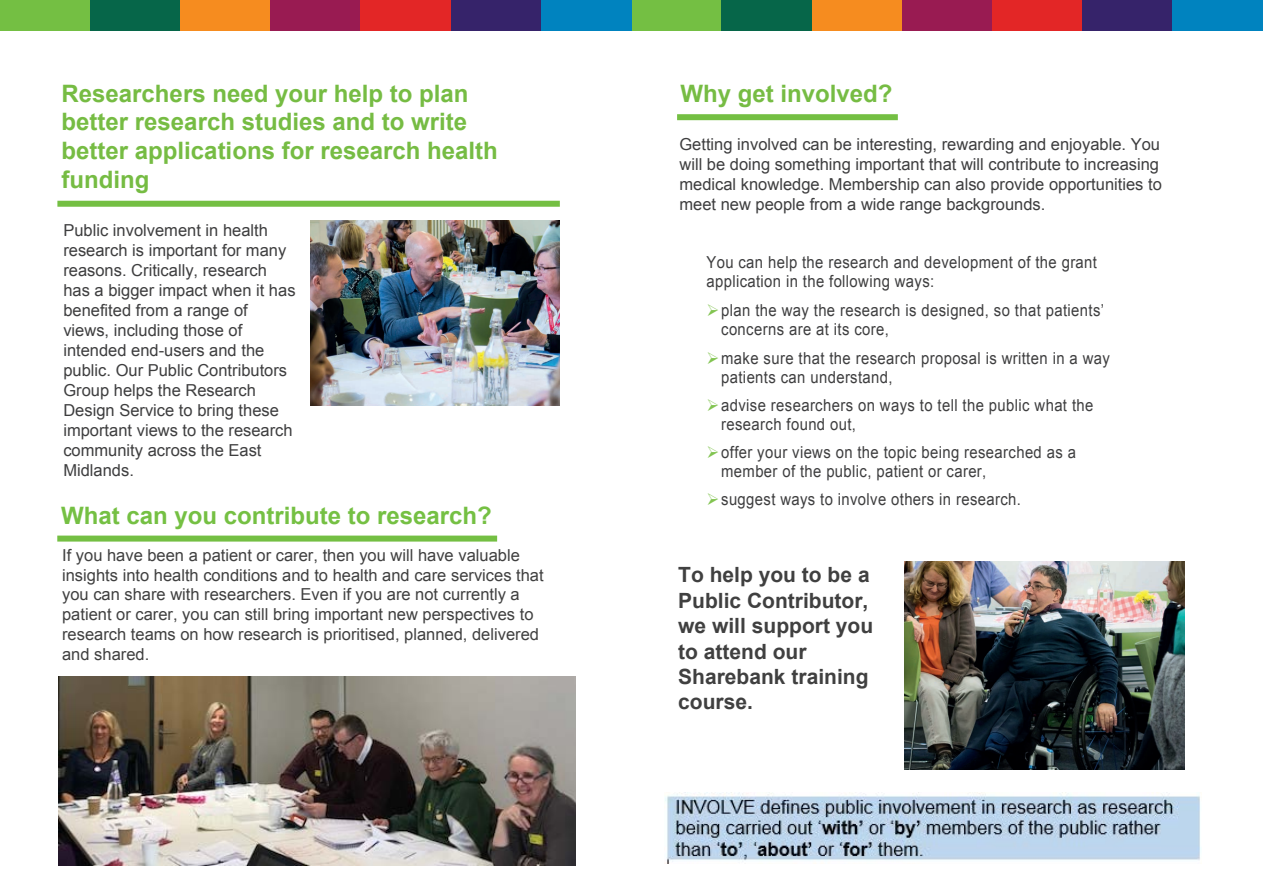
<style>
.page{position:relative;width:1263px;height:893px;background:#fff}
.page>*{position:absolute;margin:0;border:0;box-sizing:border-box;transform-origin:0 0}
.Intro_para{font:700 24px/28.8px "Arial";color:#76bc43}
.t1{font:700 24px "Arial";color:#75c043}
.Body_text{font:700 21px/25.3px "Arial";color:#404040}
.Body_text-2{font:16.5px/19.5px "Arial";letter-spacing:.025em;color:#3e3e3f;scale:.9 1}
.Body_text-3{font:16.5px/20px "Arial";color:#3e3e3f}
.t2{font:16.5px/19.8px "Arial";color:#404040}
.Intro_para-2{font:16.5px/19.8px "Arial";color:#3e3e3f}
.Body_text-4{font:16.5px/19.5px "Arial";letter-spacing:.025em;color:#3e3e3f;scale:.9 1}
.s1{color:#82c451}
.s2{font-style:inherit}
</style>
<div class="page">
<div style="left:631px;top:0;width:91px;height:30px;background:#74bf43"></div>
<div style="left:722px;top:0;width:90px;height:30px;background:#066649"></div>
<div style="left:812px;top:0;width:90px;height:30px;background:#f68c1f"></div>
<div style="left:902px;top:0;width:90px;height:30px;background:#991b52"></div>
<div style="left:992px;top:0;width:90px;height:30px;background:#e32626"></div>
<div style="left:1082px;top:0;width:91px;height:30px;background:#36236a"></div>
<div style="left:1173px;top:0;width:90px;height:30px;background:#0083bf"></div>
<div style="left:0;top:0;width:90px;height:30px;background:#74bf43"></div>
<div style="left:90px;top:0;width:90px;height:30px;background:#066649"></div>
<div style="left:180px;top:0;width:91px;height:30px;background:#f68c1f"></div>
<div style="left:271px;top:0;width:90px;height:30px;background:#991b52"></div>
<div style="left:361px;top:0;width:90px;height:30px;background:#e32626"></div>
<div style="left:451px;top:0;width:90px;height:30px;background:#36236a"></div>
<div style="left:541px;top:0;width:90px;height:30px;background:#0083bf"></div>
<img style="left:904px;top:561px;width:280px;height:208px">
<img style="left:311px;top:221px;width:249px;height:185px">
<div style="left:677px;top:114px;width:221px;height:6px;background:#74bf43"></div>
<svg style="left:57px;top:535px;width:440px;height:7px;background:#87c85d"></svg>
<img style="left:59px;top:676px;width:516px;height:190px">
<svg style="left:57px;top:200px;width:503px;height:7px;background:#87c75d"></svg>
<img style="left:665px;top:792px;width:536px;height:71px">
<p class="Intro_para" style="left:62px;top:80px;width:438px">Researchers need your help to plan better research studies and to write better applications for research health funding</p>
<p class="Body_text-3" style="left:63px;top:220px;width:234px">Public involvement in health research is important for many reasons. Critically, research has a bigger impact when it has benefited from a range of views, including those of intended end-users and the public. Our Public Contributors<br>Group helps the Research<br>Design Service to bring these important views to the research community across the East<br>Midlands.</p>
<h1 class="t1" style="left:61px;top:499px;width:432px">What can you contribute to research?</h1>
<p class="t2" style="left:62px;top:545px;width:483px">If you have been a patient or carer, then you will have valuable insights into health conditions and to health and care services that you can share with researchers. Even if you are not currently a patient or carer, you can still bring important new perspectives to research teams on how research is prioritised, planned, delivered and shared.</p>
<h1 class="Intro_para" style="left:680px;top:79px;width:214px">Why get involved?</h1>
<p class="Intro_para-2" style="left:679px;top:135px;width:484px">Getting involved can be interesting, rewarding and enjoyable. You will be doing something important that will contribute to increasing medical knowledge. Membership can also provide opportunities to meet new people from a wide range backgrounds.</p>
<p class="Body_text-4" style="left:706px;top:252px;width:435px">You can help the research and development of the grant application in the following ways:</p>
<p class="Body_text-2" style="left:721px;top:300px;width:427px;text-indent:-15px"><span class="s1">➢</span>plan the way the research is designed, so that patients’ concerns are at its core,</p>
<p class="Body_text-2" style="left:721px;top:348px;width:433px;text-indent:-15px"><span class="s1">➢</span>make sure that the research proposal is written in a way patients can understand,</p>
<p class="Body_text-2" style="left:721px;top:396px;width:415px;line-height:19px;text-indent:-15px"><span class="s1">➢</span>advise researchers on ways to tell the public what the research found out,</p>
<p class="Body_text-2" style="left:721px;top:443px;width:396px;line-height:19px;text-indent:-15px"><span class="s1">➢</span>offer your views on the topic being researched as a member of the public, patient or carer,</p>
<p class="Body_text-2" style="left:706px;top:490px;width:351px"><span class="s1">➢</span>suggest ways to involve others in research<span class="s2">.</span></p>
<p class="Body_text" style="left:678px;top:563px;width:196px">To help you to be a<br>Public Contributor, we will support you to attend our<br>Sharebank training course.</p>
</div>
